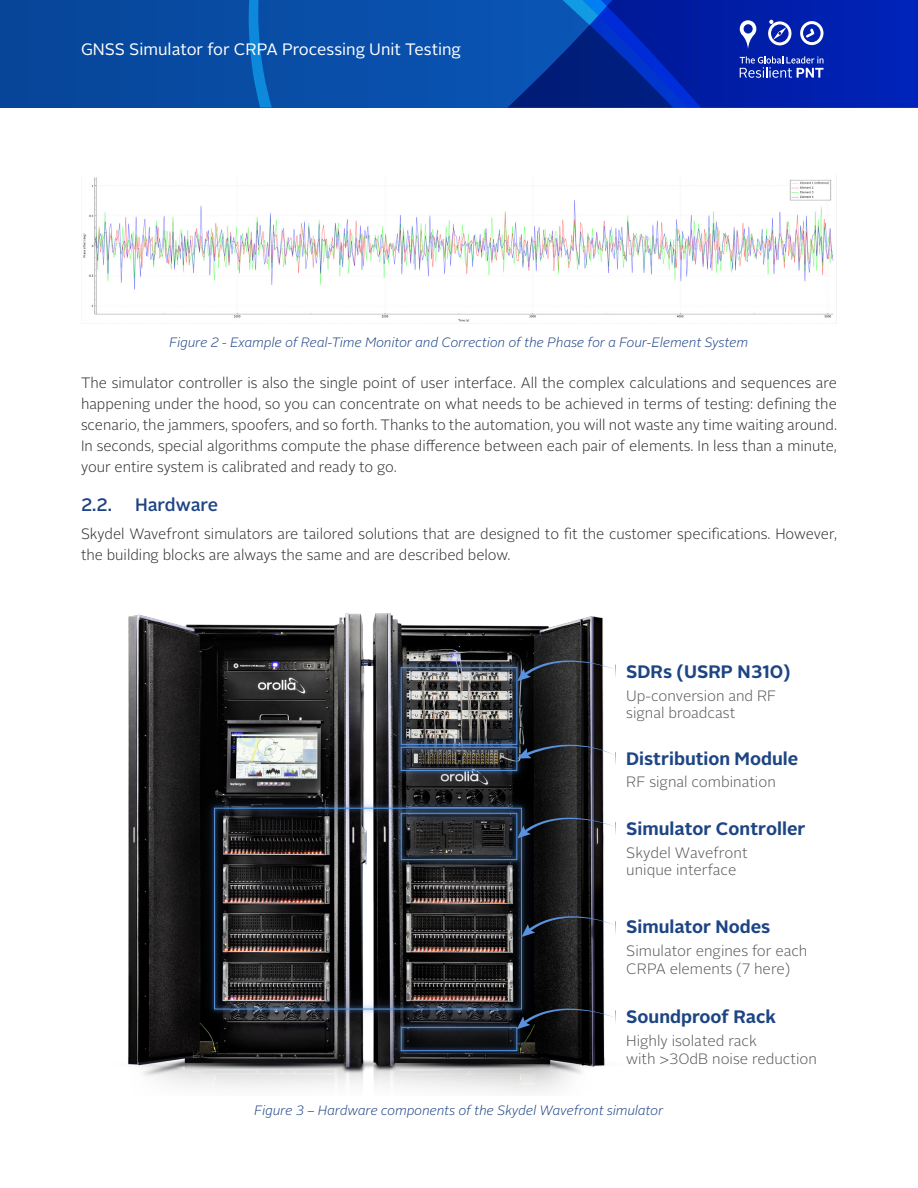
<style>
.page{position:relative;width:918px;height:1188px;background:#fff}
.page>*{position:absolute;margin:0;border:0;box-sizing:border-box;transform-origin:0 0}
.t1{font:700 18px "Alright Sans";color:#1d4583}
.t2{font:500 18px "Alright Sans";color:#1d4385}
.t3{font:16.5px "Alright Sans";color:#fff}
.t4{font:300 15px/21px "Alright Sans";color:#312f30;text-align:justify}
.t5{font:300 15px/17.7px "Alright Sans";color:#58595b}
.t6{font:italic 300 13.5px "Alright Sans";color:#1d4385}
</style>
<div class="page">
<div style="left:0;top:0;width:918px;height:108px;background:#084ba3"></div>
<svg style="left:701px;top:0;width:217px;height:108px;background:#0020ae"></svg>
<svg style="left:460px;top:0;width:241px;height:108px"></svg>
<svg style="left:249px;top:0;width:23px;height:108px"></svg>
<svg style="left:739px;top:19px;width:18px;height:30px"></svg>
<svg style="left:768px;top:20px;width:23px;height:25px"></svg>
<svg style="left:800px;top:21px;width:24px;height:24px"></svg>
<svg style="left:740px;top:56px;width:84px;height:22px;background:#445ac0"></svg>
<img style="left:83px;top:176px;width:754px;height:147px">
<img style="left:128px;top:613px;width:477px;height:479px">
<svg style="left:517px;top:661px;width:99px;height:20px;background:#474c55"></svg>
<svg style="left:517px;top:745px;width:99px;height:21px;background:#3f444d"></svg>
<svg style="left:517px;top:818px;width:99px;height:20px;background:#3f4650"></svg>
<svg style="left:522px;top:916px;width:94px;height:21px;background:#393f47"></svg>
<svg style="left:517px;top:1009px;width:99px;height:20px;background:#31363f"></svg>
<p class="t3" style="left:81px;top:38px;width:382px">GNSS Simulator for CRPA Processing Unit Testing</p>
<p class="t6" style="left:170px;top:333px;width:580px">Figure 2 - Example of Real-Time Monitor and Correction of the Phase for a Four-Element System</p>
<p class="t4" style="left:81px;top:373px;width:758px">The simulator controller is also the single point of user interface. All the complex calculations and sequences are happening under the hood, so you can concentrate on what needs to be achieved in terms of testing: defining the scenario, the jammers, spoofers, and so forth. Thanks to the automation, you will not waste any time waiting around.<br>In seconds, special algorithms compute the phase difference between each pair of elements. In less than a minute, your entire system is calibrated and ready to go.</p>
<p class="t2" style="left:81px;top:492px;width:32px">2.2.</p>
<p class="t2" style="left:135px;top:492px;width:85px">Hardware</p>
<p class="t4" style="left:81px;top:523px;width:758px">Skydel Wavefront simulators are tailored solutions that are designed to fit the customer specifications. However, the building blocks are always the same and are described below.</p>
<p class="t1" style="left:626px;top:659px;width:166px">SDRs (USRP N310)</p>
<p class="t5" style="left:626px;top:687px;width:152px">Up-conversion and RF signal broadcast</p>
<p class="t1" style="left:626px;top:746px;width:174px">Distribution Module</p>
<p class="t5" style="left:626px;top:774px;width:151px">RF signal combination</p>
<p class="t1" style="left:626px;top:816px;width:181px">Simulator Controller</p>
<p class="t5" style="left:626px;top:844px;width:123px">Skydel Wavefront unique interface</p>
<p class="t1" style="left:626px;top:914px;width:146px">Simulator Nodes</p>
<p class="t5" style="left:626px;top:942px;width:183px">Simulator engines for each<br>CRPA elements (7 here)</p>
<p class="t1" style="left:626px;top:1004px;width:151px">Soundproof Rack</p>
<p class="t5" style="left:626px;top:1032px;width:192px">Highly isolated rack<br>with &gt;30dB noise reduction</p>
<p class="t6" style="left:255px;top:1101px;width:410px">Figure 3 – Hardware components of the Skydel Wavefront simulator</p>
</div>
